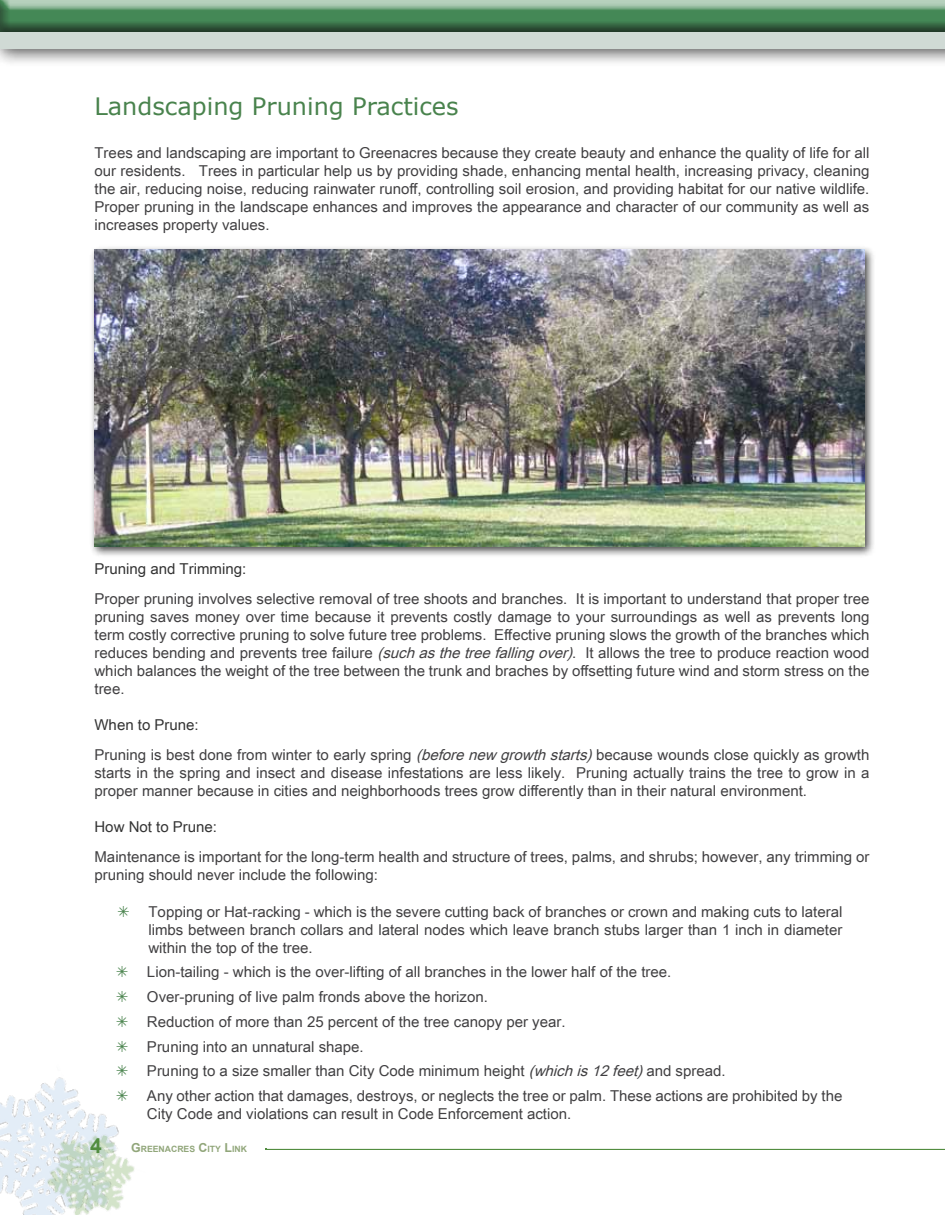
<style>
.page{position:relative;width:945px;height:1215px;background:#fff}
.page>*{position:absolute;margin:0;border:0;box-sizing:border-box;transform-origin:0 0}
.t1{font:24px "Verdana";color:#49834d}
.t2{font:700 21px "Arial";color:#528d40}
.t3{font:15px/18px "Arial Unicode MS";color:#414042}
.t4{font:15px "Arial Unicode MS";color:#333}
.t5{font:700 8.7px "Arial";color:#91a67a}
.s1{font-style:italic}
.s2{color:#333}
.s3{font-size:12.3px}
</style>
<div class="page">
<div style="left:0;top:19px;width:945px;height:48px;background:#000;opacity:.75"></div>
<div style="left:0;top:32px;width:945px;height:17px;background:#cbd6d1"></div>
<div style="left:0;top:0;width:945px;height:32px;background:#000;opacity:.75"></div>
<hr style="left:944px;top:19px;width:1px;height:48px;background:#000;opacity:.75">
<svg style="left:944px;top:32px;width:1px;height:17px"></svg>
<hr style="left:944px;top:0;width:1px;height:32px;background:#000;opacity:.75">
<div style="left:89px;top:245px;width:787px;height:313px;background:#000;opacity:.75"></div>
<img style="left:95px;top:250px;width:769px;height:297px">
<img style="left:0;top:1077px;width:81px;height:128px">
<img style="left:21px;top:1107px;width:114px;height:108px">
<hr style="left:266px;top:1149px;width:679px;height:1px;background:#528d40">
<h1 class="t1" style="left:94px;top:90px;width:366px">Landscaping Pruning Practices</h1>
<p class="t3" style="left:94px;top:144px;width:776px;text-align:justify">Trees and landscaping are important to Greenacres because they create beauty and enhance the quality of life for all our residents. Trees in particular help us by providing shade, enhancing mental health, increasing privacy, cleaning the air, reducing noise, reducing rainwater runoff, controlling soil erosion, and providing habitat for our native wildlife.<br>Proper pruning in the landscape enhances and improves the appearance and character of our community as well as increases property values.</p>
<p class="t4" style="left:94px;top:558px;width:153px">Pruning and Trimming:</p>
<p class="t3" style="left:94px;top:589px;width:776px;text-align:justify">Proper pruning involves selective removal of tree shoots and branches. It is important to understand that proper tree pruning saves money over time because it prevents costly damage to your surroundings as well as prevents long term costly corrective pruning to solve future tree problems. Effective pruning slows the growth of the branches which reduces bending and prevents tree failure <span class="s1">(suchasthetreefallingover)</span>. It allows the tree to produce reaction wood which balances the weight of the tree between the trunk and braches by offsetting future wind and storm stress on the tree.</p>
<p class="t3" style="left:95px;top:709px;width:776px;line-height:30px"><span class="s2">When to Prune:<br></span>Pruning is best done from winter to early spring <span class="s1">(beforenew growthstarts)</span>because wounds close quickly as growth</p>
<p class="t3" style="left:94px;top:763px;width:776px">starts in the spring and insect and disease infestations are less likely. Pruning actually trains the tree to grow in a proper manner because in cities and neighborhoods trees grow differently than in their natural environment.</p>
<p class="t4" style="left:94px;top:816px;width:124px">How Not to Prune:</p>
<p class="t3" style="left:94px;top:847px;width:776px">Maintenance is important for the long-term health and structure of trees, palms, and shrubs; however, any trimming or pruning should never include the following:</p>
<p class="t3" style="left:148px;top:902px;width:695px;text-align:justify">Topping or Hat-racking - which is the severe cutting back of branches or crown and making cuts to lateral limbs between branch collars and lateral nodes which leave branch stubs larger than 1 inch in diameter within the top of the tree.</p>
<p class="t3" style="left:147px;top:959px;width:697px;line-height:24.8px">Lion-tailing - which is the over-lifting of all branches in the lower half of the tree.<br>Over-pruning of live palm fronds above the horizon.<br>Reduction of more than 25 percent of the tree canopy per year.<br>Pruning into an unnatural shape.<br>Pruning to a size smaller than City Code minimum height <span class="s1">(whichis12feet)</span>and spread.<br>Any other action that damages, destroys, or neglects the tree or palm. These actions are prohibited by the</p>
<p class="t3" style="left:147px;top:1104px;width:426px">City Code and violations can result in Code Enforcement action.</p>
<h2 class="t2" style="left:90px;top:1132px;width:13px">4</h2>
<p class="t5" style="left:131px;top:1143px;width:117px"><span class="s3">G</span>REENACRES <span class="s3">C</span>ITY <span class="s3">L</span>INK</p>
</div>
